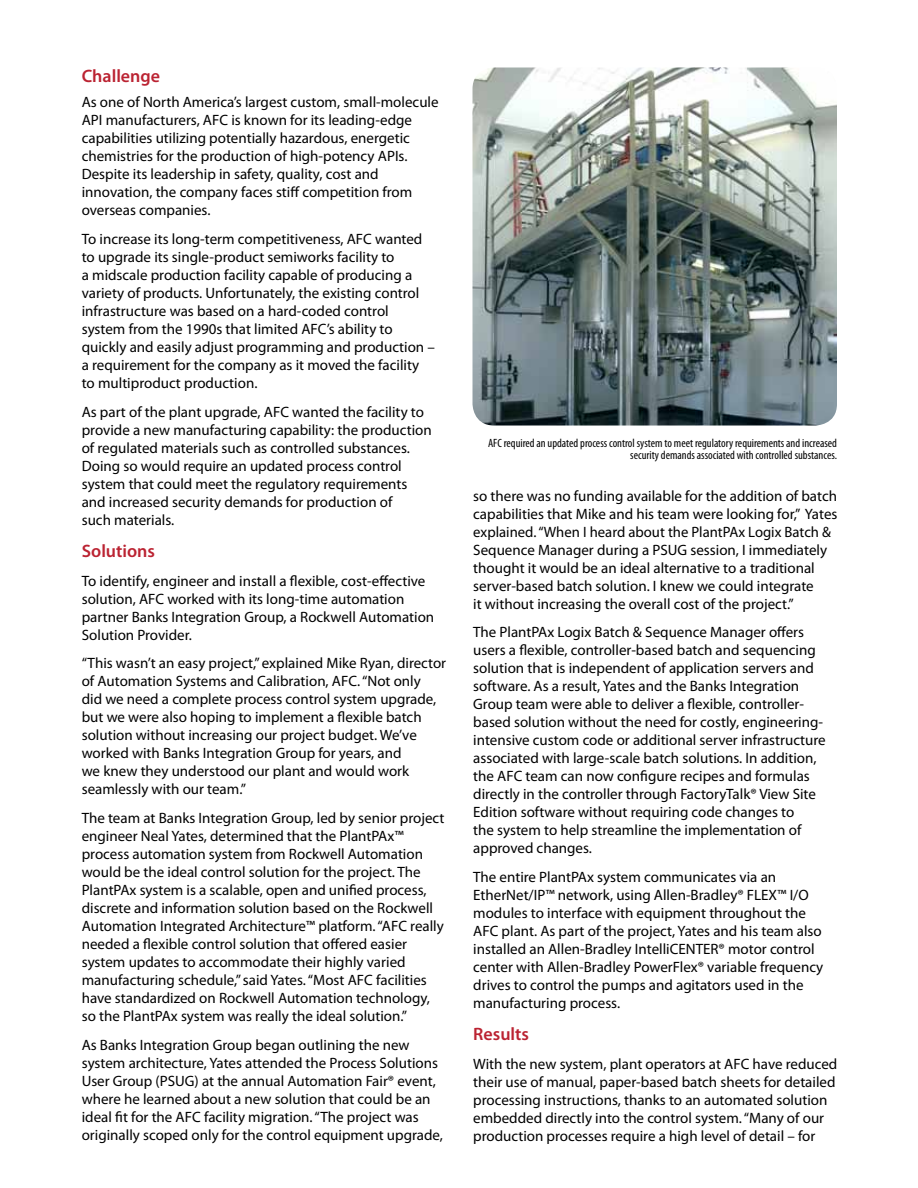
<style>
.page{position:relative;width:918px;height:1188px;background:#fff}
.page>*{position:absolute;margin:0;border:0;box-sizing:border-box;transform-origin:0 0}
.t1{font:600 18px "Myriad Pro";color:#bb2332}
.t2{font:15px/18px "Myriad Pro";color:#000}
.t3{font:condensed 12px/12px "Myriad Pro";color:#000;text-align:right}
</style>
<div class="page">
<img style="left:472px;top:68px;width:365px;height:358px">
<p class="t1" style="left:82px;top:64px;width:80px">Challenge</p>
<p class="t2" style="left:82px;top:93px;width:358px">As one of North America’s largest custom, small-molecule API manufacturers, AFC is known for its leading-edge capabilities utilizing potentially hazardous, energetic chemistries for the production of high-potency APIs.<br>Despite its leadership in safety, quality, cost and innovation, the company faces stiff competition from overseas companies.</p>
<p class="t2" style="left:82px;top:230px;width:355px">To increase its long-term competitiveness, AFC wanted to upgrade its single-product semiworks facility to<br>a midscale production facility capable of producing a variety of products. Unfortunately, the existing control infrastructure was based on a hard-coded control system from the 1990s that limited AFC’s ability to quickly and easily adjust programming and production – a requirement for the company as it moved the facility to multiproduct production.</p>
<p class="t2" style="left:82px;top:403px;width:352px">As part of the plant upgrade, AFC wanted the facility to provide a new manufacturing capability: the production of regulated materials such as controlled substances.<br>Doing so would require an updated process control system that could meet the regulatory requirements and increased security demands for production of<br>such materials.</p>
<p class="t1" style="left:82px;top:539px;width:75px">Solutions</p>
<p class="t2" style="left:82px;top:571px;width:354px">To identify, engineer and install a flexible, cost-effective solution, AFC worked with its long-time automation partner Banks Integration Group, a Rockwell Automation Solution Provider.</p>
<p class="t2" style="left:82px;top:654px;width:366px">“This wasn’t an easy project,” explained Mike Ryan, director of Automation Systems and Calibration, AFC. “Not only<br>did we need a complete process control system upgrade, but we were also hoping to implement a flexible batch solution without increasing our project budget. We’ve worked with Banks Integration Group for years, and<br>we knew they understood our plant and would work seamlessly with our team.”</p>
<p class="t2" style="left:82px;top:809px;width:364px">The team at Banks Integration Group, led by senior project engineer Neal Yates, determined that the PlantPAx™ process automation system from Rockwell Automation would be the ideal control solution for the project. The PlantPAx system is a scalable, open and unified process, discrete and information solution based on the Rockwell Automation Integrated Architecture™ platform. “AFC really needed a flexible control solution that offered easier system updates to accommodate their highly varied manufacturing schedule,” said Yates. “Most AFC facilities have standardized on Rockwell Automation technology, so the PlantPAx system was really the ideal solution.”</p>
<p class="t2" style="left:82px;top:1036px;width:363px">As Banks Integration Group began outlining the new system architecture, Yates attended the Process Solutions User Group (PSUG) at the annual Automation Fair® event, where he learned about a new solution that could be an ideal fit for the AFC facility migration. “The project was originally scoped only for the control equipment upgrade,</p>
<p class="t3" style="left:488px;top:437px;width:350px">AFC required an updated process control system to meet regulatory requirements and increased security demands associated with controlled substances.</p>
<p class="t2" style="left:473px;top:486px;width:366px">so there was no funding available for the addition of batch capabilities that Mike and his team were looking for,” Yates explained. “When I heard about the PlantPAx Logix Batch &amp; Sequence Manager during a PSUG session, I immediately thought it would be an ideal alternative to a traditional server-based batch solution. I knew we could integrate<br>it without increasing the overall cost of the project.”</p>
<p class="t2" style="left:473px;top:623px;width:354px">The PlantPAx Logix Batch &amp; Sequence Manager offers users a flexible, controller-based batch and sequencing solution that is independent of application servers and software. As a result, Yates and the Banks Integration Group team were able to deliver a flexible, controller&shy;based solution without the need for costly, engineering&shy;intensive custom code or additional server infrastructure associated with large-scale batch solutions. In addition, the AFC team can now configure recipes and formulas directly in the controller through FactoryTalk® View Site Edition software without requiring code changes to<br>the system to help streamline the implementation of approved changes.</p>
<p class="t2" style="left:473px;top:868px;width:352px">The entire PlantPAx system communicates via an EtherNet/IP™ network, using Allen-Bradley® FLEX™ I/O modules to interface with equipment throughout the AFC plant. As part of the project, Yates and his team also installed an Allen-Bradley IntelliCENTER® motor control center with Allen-Bradley PowerFlex® variable frequency drives to control the pumps and agitators used in the manufacturing process.</p>
<p class="t1" style="left:473px;top:1022px;width:57px">Results</p>
<p class="t2" style="left:473px;top:1054px;width:366px">With the new system, plant operators at AFC have reduced their use of manual, paper-based batch sheets for detailed processing instructions, thanks to an automated solution embedded directly into the control system. “Many of our production processes require a high level of detail – for</p>
</div>
